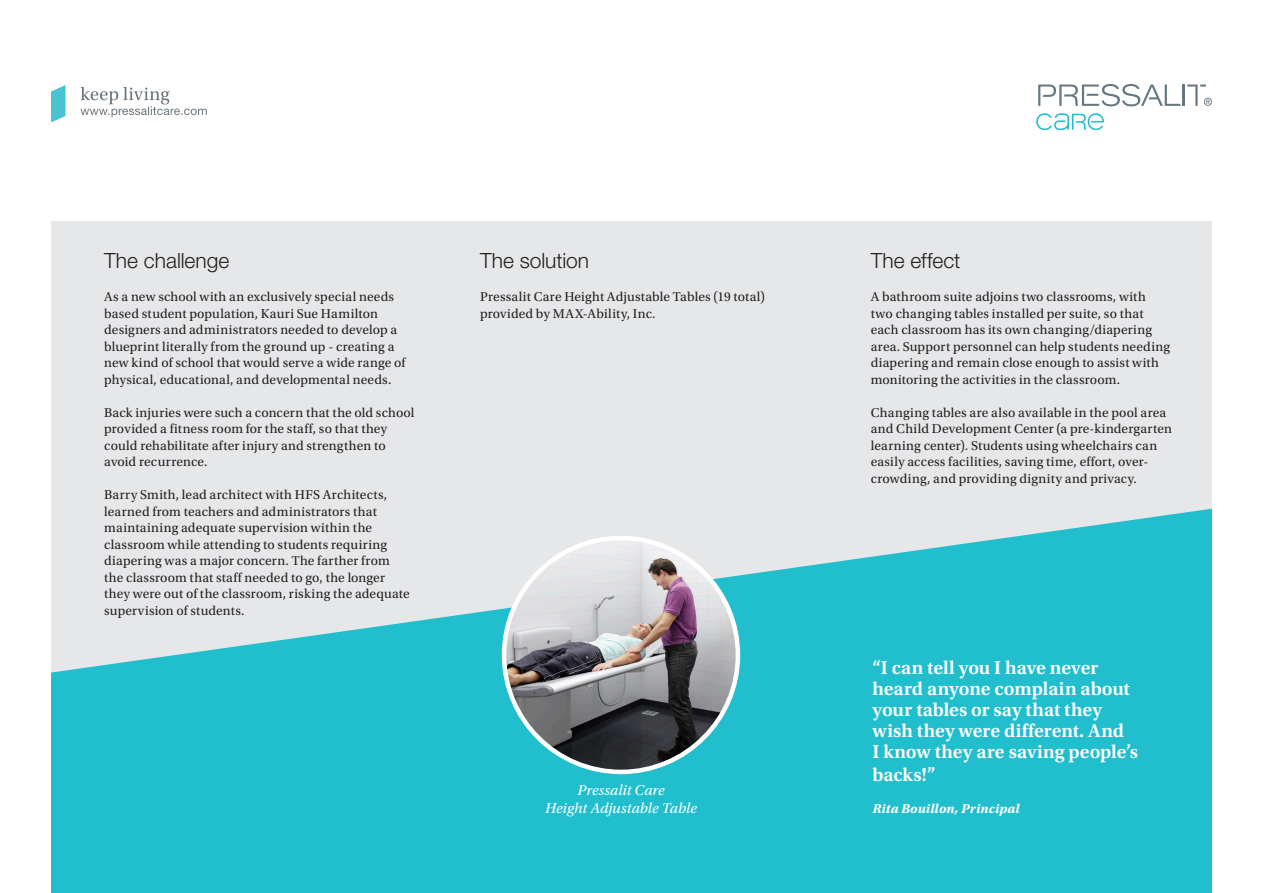
<style>
.page{position:relative;width:1263px;height:893px;background:#fff}
.page>*{position:absolute;margin:0;border:0;box-sizing:border-box;transform-origin:0 0}
.Challege_overskrift{font:300 21px "Helvetica Neue LT Std";color:#231f20}
.Challenge-Solution-E{font:600 19.5px/21px "Utopia Std";color:#fff}
.Billedtekst_sort{font:italic 15px/18px "Utopia Std";letter-spacing:.005em;color:#fff;text-align:center}
.Challenge-Solution-E-2{font:13.5px/16.5px "Utopia Std";letter-spacing:.015em;color:#231f20}
.Challenge-Solution-E-3{font:italic 700 13.5px "Utopia Std";letter-spacing:.01em;color:#fff}
</style>
<div class="page">
<div style="left:51px;top:221px;width:1161px;height:672px;background:#e6e7e9"></div>
<svg style="left:51px;top:509px;width:1161px;height:384px;fill:#21bece"></svg>
<img style="left:504px;top:538px;width:234px;height:234px;border-radius:117px">
<hr style="left:1183px;top:85px;width:2px;height:21px;background:#647882">
<svg style="left:1038px;top:84px;width:142px;height:22px"></svg>
<svg style="left:1036px;top:113px;width:68px;height:17px"></svg>
<svg style="left:1187px;top:85px;width:25px;height:21px"></svg>
<svg style="left:81px;top:87px;width:126px;height:30px"></svg>
<svg style="left:51px;top:85px;width:15px;height:37px"></svg>
<p class="Challege_overskrift" style="left:104px;top:248px;width:127px">The challenge</p>
<p class="Challenge-Solution-E-2" style="left:104px;top:289px;width:303px">As a new school with an exclusively special needs based student population, Kauri Sue Hamilton designers and administrators needed to develop a blueprint literally from the ground up - creating a new kind of school that would serve a wide range of physical, educational, and developmental needs.</p>
<p class="Challenge-Solution-E-2" style="left:104px;top:404px;width:312px">Back injuries were such a concern that the old school provided a fitness room for the staff, so that they could rehabilitate after injury and strengthen to avoid recurrence.</p>
<p class="Challenge-Solution-E-2" style="left:104px;top:487px;width:307px">Barry Smith, lead architect with HFS Architects, learned from teachers and administrators that maintaining adequate supervision within the classroom while attending to students requiring diapering was a major concern. The farther from the classroom that staff needed to go, the longer they were out of the classroom, risking the adequate supervision of students.</p>
<p class="Challege_overskrift" style="left:480px;top:248px;width:111px">The solution</p>
<p class="Challenge-Solution-E-2" style="left:480px;top:289px;width:287px">Pressalit Care Height Adjustable Tables (19 total) provided by MAX-Ability, Inc.</p>
<p class="Billedtekst_sort" style="left:545px;top:782px;width:153px">Pressalit Care<br>Height Adjustable Table</p>
<p class="Challege_overskrift" style="left:871px;top:248px;width:91px">The effect</p>
<p class="Challenge-Solution-E-2" style="left:871px;top:289px;width:301px">A bathroom suite adjoins two classrooms, with two changing tables installed per suite, so that each classroom has its own changing/diapering area. Support personnel can help students needing diapering and remain close enough to assist with monitoring the activities in the classroom.</p>
<p class="Challenge-Solution-E-2" style="left:871px;top:404px;width:303px">Changing tables are also available in the pool area and Child Development Center (a pre-kindergarten learning center). Students using wheelchairs can easily access facilities, saving time, effort, over&shy;crowding, and providing dignity and privacy.</p>
<p class="Challenge-Solution-E" style="left:872px;top:657px;width:267px">“I can tell you I have never heard anyone complain about your tables or say that they wish they were different. And<br>I know they are saving people’s</p>
<p class="Challenge-Solution-E" style="left:872px;top:764px;width:65px">backs!”</p>
<p class="Challenge-Solution-E-3" style="left:872px;top:801px;width:149px">Rita Bouillon, Principal</p>
</div>
